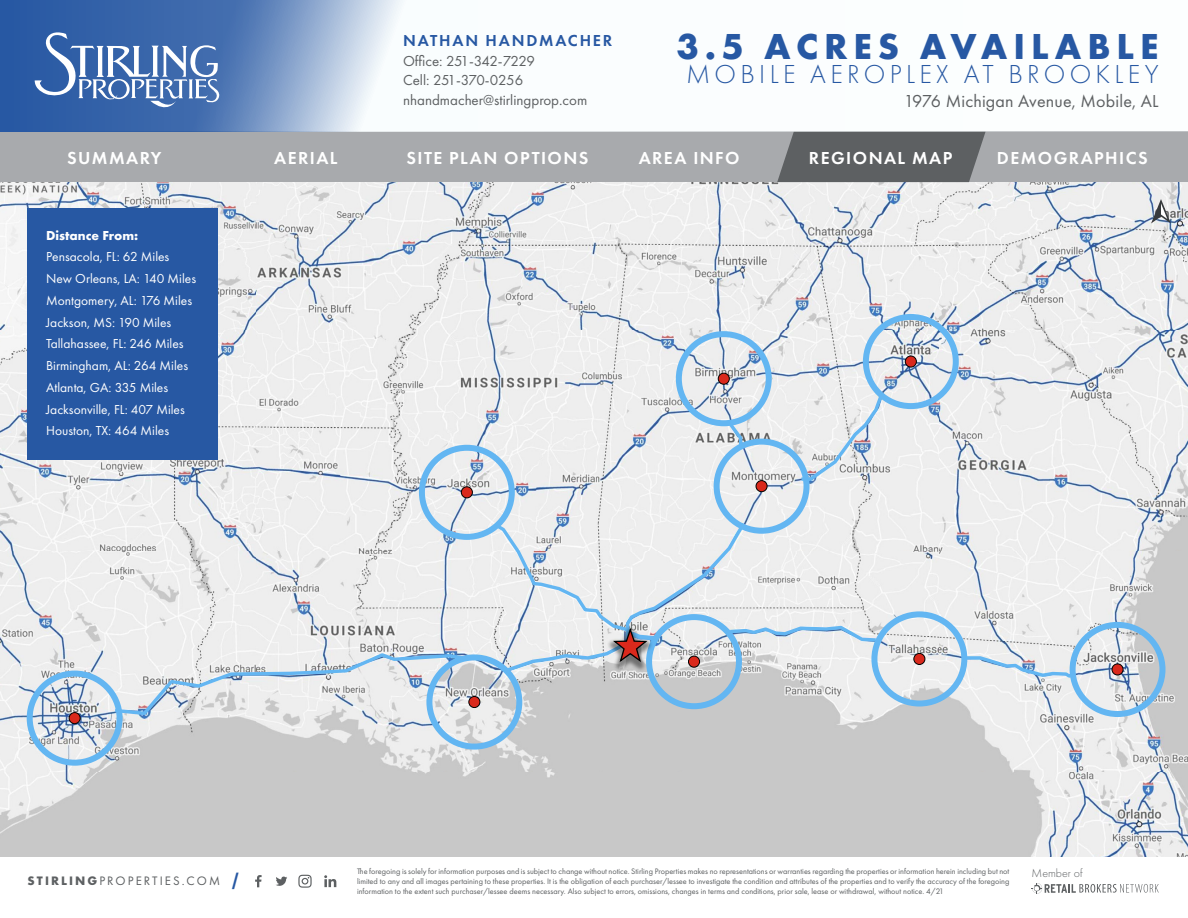
<style>
.page{position:relative;width:1188px;height:918px;background:#fff}
.page>*{position:absolute;margin:0;border:0;box-sizing:border-box;transform-origin:0 0}
.t1{font:700 37.5px "Futura PT";letter-spacing:.16em;color:#2758a3}
.t2{font:300 27px "Futura PT";letter-spacing:.16em;color:#2758a3}
.t3{font:600 18px "Futura PT";letter-spacing:.08em;color:#fff}
.t4{font:18px "Futura PT";letter-spacing:.01em;color:#5d6062}
.t5{font:600 16.5px "Futura PT";letter-spacing:.11em;color:#2758a3}
.t6{font:15px/19.5px "Futura PT";color:#5d6062}
.t7{font:13.5px/21.8px "Futura PT";color:#fff}
.t8{font:700 13.5px "Futura PT";color:#fff}
.t9{font:12.75px "Futura PT";letter-spacing:.16em;color:#5d6062}
.t10{font:300 12px "Futura PT";color:#5d6062}
.t11{font:8.25px/9.8px "Futura PT";color:#5d6062;text-align:justify}
.s1{font-weight:700}
.s2{font-weight:700;font-style:italic;font-size:16.5px;color:#2758a3}
</style>
<div class="page">
<img style="left:1px;top:182px;width:1187px;height:675px">
<svg style="left:1151px;top:199px;width:20px;height:25px"></svg>
<div style="left:27px;top:208px;width:191px;height:252px;background:#2758a3"></div>
<div style="left:646px;top:614px;width:96px;height:95px;border:6px solid #63b6f2;border-radius:50%"></div>
<div style="left:914px;top:653px;width:11px;height:11px;background:#da291c;border-radius:50%"></div>
<div style="left:913px;top:653px;width:12px;height:12px;border:1px solid #000;border-radius:50%"></div>
<div style="left:871px;top:611px;width:96px;height:96px;border:6px solid #63b6f2;border-radius:50%"></div>
<div style="left:1112px;top:664px;width:11px;height:11px;background:#da291c;border-radius:50%"></div>
<div style="left:1112px;top:664px;width:11px;height:11px;border:1px solid #000;border-radius:50%"></div>
<div style="left:1070px;top:622px;width:96px;height:95px;border:6px solid #63b6f2;border-radius:50%"></div>
<div style="left:905px;top:356px;width:11px;height:11px;background:#da291c;border-radius:50%"></div>
<div style="left:905px;top:356px;width:12px;height:11px;border:1px solid #000;border-radius:50%"></div>
<div style="left:863px;top:314px;width:96px;height:95px;border:6px solid #63b6f2;border-radius:50%"></div>
<div style="left:756px;top:481px;width:11px;height:11px;background:#da291c;border-radius:50%"></div>
<div style="left:756px;top:480px;width:11px;height:12px;border:1px solid #000;border-radius:50%"></div>
<div style="left:714px;top:439px;width:96px;height:95px;border:6px solid #63b6f2;border-radius:50%"></div>
<svg style="left:111px;top:651px;width:361px;height:66px;background:#d9e0e6"></svg>
<svg style="left:961px;top:655px;width:115px;height:26px;background:#caddec"></svg>
<svg style="left:727px;top:422px;width:17px;height:26px"></svg>
<svg style="left:798px;top:392px;width:87px;height:90px"></svg>
<svg style="left:493px;top:519px;width:386px;height:156px"></svg>
<div style="left:0;top:132px;width:1188px;height:50px;background:#a8aaad"></div>
<svg style="left:777px;top:132px;width:209px;height:50px;background:#636668"></svg>
<div style="left:69px;top:713px;width:11px;height:11px;background:#da291c;border-radius:50%"></div>
<div style="left:69px;top:712px;width:12px;height:12px;border:1px solid #000;border-radius:50%"></div>
<div style="left:27px;top:671px;width:96px;height:95px;border:6px solid #63b6f2;border-radius:50%"></div>
<div style="left:469px;top:696px;width:11px;height:12px;background:#da291c;border-radius:50%"></div>
<div style="left:468px;top:696px;width:12px;height:12px;border:1px solid #000;border-radius:50%"></div>
<div style="left:426px;top:654px;width:96px;height:96px;border:6px solid #63b6f2;border-radius:50%"></div>
<div style="left:461px;top:487px;width:11px;height:11px;background:#da291c;border-radius:50%"></div>
<div style="left:461px;top:486px;width:12px;height:12px;border:1px solid #000;border-radius:50%"></div>
<div style="left:419px;top:445px;width:96px;height:95px;border:6px solid #63b6f2;border-radius:50%"></div>
<div style="left:718px;top:373px;width:11px;height:11px;background:#da291c;border-radius:50%"></div>
<div style="left:718px;top:373px;width:12px;height:12px;border:1px solid #000;border-radius:50%"></div>
<div style="left:676px;top:331px;width:96px;height:95px;border:6px solid #63b6f2;border-radius:50%"></div>
<svg style="left:0;top:0;width:1188px;height:132px"></svg>
<svg style="left:35px;top:31px;width:186px;height:84px;background:#5e82ba"></svg>
<svg style="left:255px;top:875px;width:7px;height:12px"></svg>
<svg style="left:276px;top:876px;width:11px;height:10px"></svg>
<svg style="left:298px;top:875px;width:14px;height:13px"></svg>
<svg style="left:324px;top:875px;width:12px;height:12px"></svg>
<svg style="left:1031px;top:883px;width:128px;height:11px"></svg>
<h3 class="t5" style="left:403px;top:30px;width:211px">NATHAN HANDMACHER</h3>
<h3 class="t6" style="left:403px;top:51px;width:186px">Office: 251-342-7229<br>Cell: 251-370-0256 nhandmacher@stirlingprop.com</h3>
<h1 class="t1" style="left:677px;top:22px;width:484px">3.5 ACRES AVAILABLE</h1>
<h2 class="t2" style="left:686px;top:58px;width:474px">MOBILE AEROPLEX AT BROOKLEY</h2>
<h3 class="t4" style="left:904px;top:90px;width:257px">1976 Michigan Avenue, Mobile, AL</h3>
<h3 class="t3" style="left:67px;top:146px;width:96px">SUMMARY</h3>
<h3 class="t3" style="left:274px;top:146px;width:65px">AERIAL</h3>
<h3 class="t3" style="left:406px;top:146px;width:184px">SITE PLAN OPTIONS</h3>
<h3 class="t3" style="left:639px;top:146px;width:102px">AREA INFO</h3>
<h3 class="t3" style="left:809px;top:146px;width:145px">REGIONAL MAP</h3>
<h3 class="t3" style="left:997px;top:146px;width:152px">DEMOGRAPHICS</h3>
<h3 class="t8" style="left:46px;top:226px;width:94px">Distance From:</h3>
<h3 class="t7" style="left:46px;top:246px;width:152px">Pensacola, FL: 62 Miles<br>New Orleans, LA: 140 Miles<br>Montgomery, AL: 176 Miles<br>Jackson, MS: 190 Miles<br>Tallahassee, FL: 246 Miles<br>Birmingham, AL: 264 Miles<br>Atlanta, GA: 335 Miles<br>Jacksonville, FL: 407 Miles<br>Houston, TX: 464 Miles</h3>
<h3 class="t9" style="left:28px;top:873px;width:218px"><span class="s1">STIRLING</span>PROPERTIES.COM <span class="s2">|</span></h3>
<p class="t11" style="left:357px;top:867px;width:654px">The foregoing is solely for information purposes and is subject to change without notice. Stirling Properties makes no representations or warranties regarding the properties or information herein including but not limited to any and all images pertaining to these properties. It is the obligation of each purchaser/lessee to investigate the condition and attributes of the properties and to verify the accuracy of the foregoing information to the extent such purchaser/lessee deems necessary. Also subject to errors, omissions, changes in terms and conditions, prior sale, lease or withdrawal, without notice. 4/21</p>
<h3 class="t10" style="left:1032px;top:866px;width:53px">Member of</h3>
</div>
